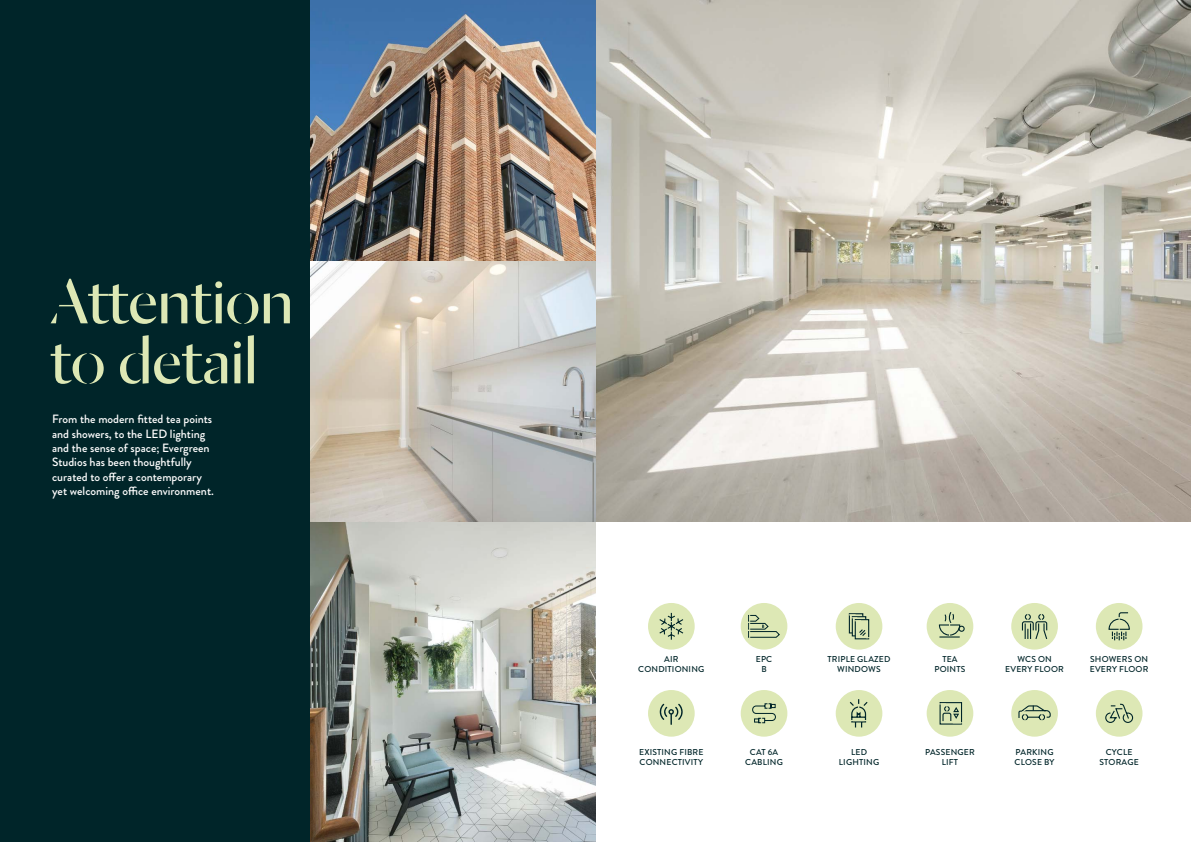
<style>
.page{position:relative;width:1191px;height:842px;background:#fff}
.page>*{position:absolute;margin:0;border:0;box-sizing:border-box;transform-origin:0 0}
.t1{font:70px/60px "Dala Moa";color:#dde8b5}
.t2{font:500 12px/14.4px "Brandon Grotesque";color:#fff}
.t3{font:500 8.6px/10.3px "Brandon Grotesque";letter-spacing:.02em;color:#002529;text-align:center}
</style>
<div class="page">
<div style="left:0;top:0;width:595px;height:842px;background:#002529"></div>
<img style="left:595px;top:0;width:596px;height:522px">
<img style="left:310px;top:0;width:285px;height:842px">
<div style="left:1095px;top:603px;width:47px;height:47px;background:#dde8b5;border-radius:50%"></div>
<svg style="left:1108px;top:612px;width:22px;height:29px"></svg>
<div style="left:1095px;top:690px;width:47px;height:47px;background:#dde8b5;border-radius:50%"></div>
<svg style="left:1105px;top:703px;width:28px;height:20px"></svg>
<div style="left:1011px;top:603px;width:47px;height:47px;background:#dde8b5;border-radius:50%"></div>
<svg style="left:1021px;top:614px;width:27px;height:25px"></svg>
<div style="left:1011px;top:690px;width:47px;height:47px;background:#dde8b5;border-radius:50%"></div>
<svg style="left:1018px;top:705px;width:33px;height:16px"></svg>
<div style="left:835px;top:603px;width:47px;height:47px;background:#dde8b5;border-radius:50%"></div>
<div style="left:849px;top:613px;width:14px;height:20px;border:1px solid #002529"></div>
<div style="left:851px;top:616px;width:15px;height:20px;background:#dde8b5;border:1px solid #002529"></div>
<div style="left:854px;top:619px;width:15px;height:20px;background:#dde8b5;border:1px solid #002529"></div>
<svg style="left:858px;top:628px;width:12px;height:10px"></svg>
<svg style="left:849px;top:614px;width:12px;height:7px"></svg>
<div style="left:835px;top:690px;width:47px;height:47px;background:#dde8b5;border-radius:50%"></div>
<svg style="left:849px;top:699px;width:19px;height:29px"></svg>
<div style="left:740px;top:603px;width:47px;height:47px;background:#dde8b5;border-radius:50%"></div>
<svg style="left:748px;top:614px;width:32px;height:24px"></svg>
<div style="left:740px;top:690px;width:47px;height:47px;background:#dde8b5;border-radius:50%"></div>
<svg style="left:752px;top:703px;width:24px;height:21px"></svg>
<div style="left:926px;top:690px;width:47px;height:47px;background:#dde8b5;border-radius:50%"></div>
<svg style="left:939px;top:702px;width:24px;height:23px"></svg>
<div style="left:926px;top:603px;width:47px;height:47px;background:#dde8b5;border-radius:50%"></div>
<div style="left:648px;top:603px;width:46px;height:47px;background:#dde8b5;border-radius:50%"></div>
<svg style="left:658px;top:603px;width:26px;height:47px"></svg>
<div style="left:666px;top:621px;width:10px;height:11px;border:1px solid #dde8b5;border-radius:50%"></div>
<div style="left:648px;top:690px;width:46px;height:47px;background:#dde8b5;border-radius:50%"></div>
<svg style="left:938px;top:612px;width:26px;height:26px"></svg>
<svg style="left:660px;top:704px;width:22px;height:21px"></svg>
<h1 class="t1" style="left:50px;top:269px;width:245px">Attention to detail</h1>
<h2 class="t2" style="left:52px;top:412px;width:163px">From the modern fitted tea points and showers, to the LED lighting and the sense of space; Evergreen<br>Studios has been thoughtfully curated to offer a contemporary yet welcoming office environment.</h2>
<p class="t3" style="left:638px;top:654px;width:68px">AIR<br>CONDITIONING</p>
<p class="t3" style="left:639px;top:747px;width:66px;text-align:left">EXISTING FIBRE<br>CONNECTIVITY</p>
<p class="t3" style="left:756px;top:654px;width:18px">EPC<br>B</p>
<p class="t3" style="left:827px;top:654px;width:65px">TRIPLE GLAZED<br>WINDOWS</p>
<p class="t3" style="left:934px;top:654px;width:32px">TEA<br>POINTS</p>
<p class="t3" style="left:1005px;top:654px;width:60px">WCS ON<br>EVERY FLOOR</p>
<p class="t3" style="left:1089px;top:654px;width:60px;text-align:left">SHOWERS ON<br>EVERY FLOOR</p>
<p class="t3" style="left:745px;top:747px;width:39px">CAT 6A<br>CABLING</p>
<p class="t3" style="left:925px;top:747px;width:51px">PASSENGER<br>LIFT</p>
<p class="t3" style="left:839px;top:747px;width:42px">LED<br>LIGHTING</p>
<p class="t3" style="left:1014px;top:747px;width:41px;text-align:left">PARKING<br>CLOSE BY</p>
<p class="t3" style="left:1099px;top:747px;width:41px">CYCLE<br>STORAGE</p>
</div>
